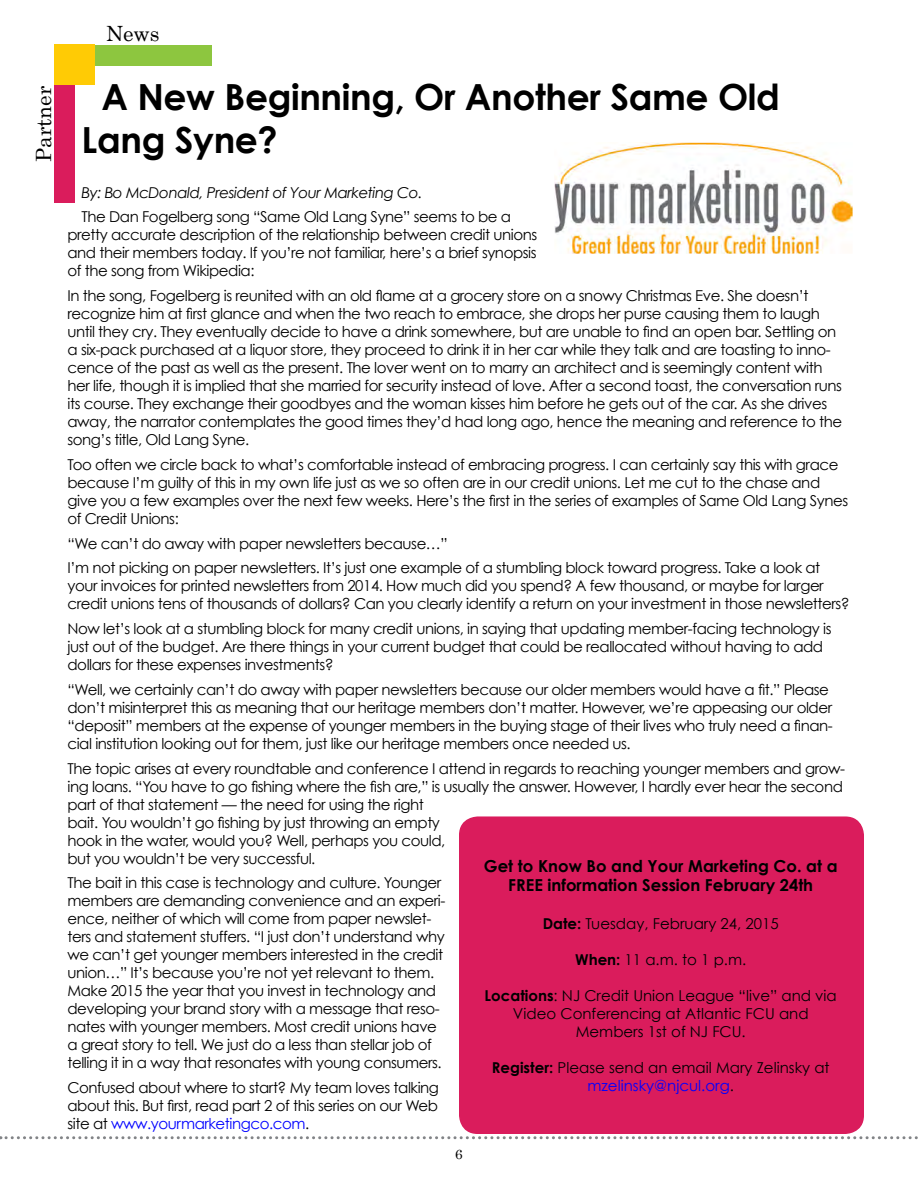
<style>
.page{position:relative;width:918px;height:1188px;background:#fff}
.page>*{position:absolute;margin:0;border:0;box-sizing:border-box;transform-origin:0 0}
.t1{font:700 36px/43.2px "Century Gothic";letter-spacing:-.01em;color:#000}
.t2{font:21px "Century";color:#000}
.t3{font:700 16.5px/19.8px "Century Gothic";color:#000;text-align:center}
.t4{font:15px/18px "Century Gothic";letter-spacing:-.03em;color:#000}
.t5{font:15px/18px "Century Gothic";color:#000;text-align:center}
.t6{font:italic 15px "Century Gothic";letter-spacing:-.03em;color:#000}
.t7{font:13.5px "Century";color:#000}
.s1{color:#00f}
.s2{font-weight:700}
</style>
<div class="page">
<svg style="left:0;top:1136px;width:918px;height:3px"></svg>
<div style="left:55px;top:45px;width:20px;height:158px;background:#da1c5c"></div>
<div style="left:55px;top:45px;width:157px;height:20px;background:#8dc63f"></div>
<div style="left:54px;top:45px;width:41px;height:40px;background:#ffcb05"></div>
<img style="left:554px;top:142px;width:298px;height:112px">
<div style="left:460px;top:817px;width:403px;height:316px;background:#da1c5c;border-radius:18px"></div>
<div style="left:459px;top:816px;width:405px;height:318px;border:2px solid #da1c5c;border-radius:18px"></div>
<h2 class="t2" style="left:106px;top:16px;width:55px">News</h2>
<h2 class="t2" style="left:26px;top:162px;width:77px;rotate:-90deg">Partner</h2>
<h1 class="t1" style="left:82px;top:74px;width:700px;text-indent:20px">A New Beginning, Or Another Same Old<br>Lang Syne?</h1>
<p class="t6" style="left:82px;top:183px;width:342px">By: Bo McDonald, President of Your Marketing Co.</p>
<p class="t4" style="left:68px;top:208px;width:471px;text-indent:14px">The Dan Fogelberg song “Same Old Lang Syne” seems to be a pretty accurate description of the relationship between credit unions and their members today. If you’re not familiar, here’s a brief synopsis of the song from Wikipedia:</p>
<p class="t4" style="left:68px;top:286px;width:776px">In the song, Fogelberg is reunited with an old flame at a grocery store on a snowy Christmas Eve. She doesn’t recognize him at first glance and when the two reach to embrace, she drops her purse causing them to laugh until they cry. They eventually decide to have a drink somewhere, but are unable to find an open bar. Settling on a six-pack purchased at a liquor store, they proceed to drink it in her car while they talk and are toasting to inno&shy;cence of the past as well as the present. The lover went on to marry an architect and is seemingly content with her life, though it is implied that she married for security instead of love. After a second toast, the conversation runs its course. They exchange their goodbyes and the woman kisses him before he gets out of the car. As she drives away, the narrator contemplates the good times they’d had long ago, hence the meaning and reference to the song’s title, Old Lang Syne.</p>
<p class="t4" style="left:68px;top:455px;width:782px">Too often we circle back to what’s comfortable instead of embracing progress. I can certainly say this with grace because I’m guilty of this in my own life just as we so often are in our credit unions. Let me cut to the chase and give you a few examples over the next few weeks. Here’s the first in the series of examples of Same Old Lang Synes of Credit Unions:</p>
<p class="t4" style="left:68px;top:531px;width:754px;line-height:24.8px">“We can’t do away with paper newsletters because…”<br>I’m not picking on paper newsletters. It’s just one example of a stumbling block toward progress. Take a look at</p>
<p class="t4" style="left:68px;top:577px;width:784px">your invoices for printed newsletters from 2014. How much did you spend? A few thousand, or maybe for larger credit unions tens of thousands of dollars? Can you clearly identify a return on your investment in those newsletters?</p>
<p class="t4" style="left:68px;top:619px;width:766px">Now let’s look at a stumbling block for many credit unions, in saying that updating member-facing technology is just out of the budget. Are there things in your current budget that could be reallocated without having to add dollars for these expenses investments?</p>
<p class="t4" style="left:68px;top:680px;width:767px">“Well, we certainly can’t do away with paper newsletters because our older members would have a fit.” Please don’t misinterpret this as meaning that our heritage members don’t matter. However, we’re appeasing our older “deposit” members at the expense of younger members in the buying stage of their lives who truly need a finan&shy;cial institution looking out for them, just like our heritage members once needed us.</p>
<p class="t4" style="left:68px;top:759px;width:779px">The topic arises at every roundtable and conference I attend in regards to reaching younger members and grow&shy;ing loans. “You have to go fishing where the fish are,” is usually the answer. However, I hardly ever hear the second part of that statement — the need for using the right<br>bait. You wouldn’t go fishing by just throwing an empty<br>hook in the water, would you? Well, perhaps you could,<br>but you wouldn’t be very successful.</p>
<p class="t4" style="left:68px;top:874px;width:379px">The bait in this case is technology and culture. Younger members are demanding convenience and an experi&shy;ence, neither of which will come from paper newslet&shy;ters and statement stuffers. “I just don’t understand why we can’t get younger members interested in the credit union…” It’s because you’re not yet relevant to them.<br>Make 2015 the year that you invest in technology and developing your brand story with a message that reso&shy;nates with younger members. Most credit unions have a great story to tell. We just do a less than stellar job of telling it in a way that resonates with young consumers.</p>
<p class="t4" style="left:68px;top:1078px;width:373px;text-align:justify">Confused about where to start? My team loves talking about this. But first, read part 2 of this series on our Web site at <span class="s1">www.yourmarketingco.com</span>.</p>
<p class="t3" style="left:484px;top:855px;width:355px">Get to Know Bo and Your Marketing Co. at a<br>FREE information Session February 24th</p>
<p class="t5" style="left:543px;top:915px;width:238px"><span class="s2">Date:</span> Tuesday, February 24, 2015</p>
<p class="t4" style="left:575px;top:951px;width:173px"><span class="s2">When:</span> 11 a.m. to 1 p.m.</p>
<p class="t5" style="left:485px;top:987px;width:354px"><span class="s2">Locations</span>: NJ Credit Union League “live” and via<br>Video Conferencing at Atlantic FCU and<br>Members 1st of NJ FCU.</p>
<p class="t5" style="left:492px;top:1059px;width:339px"><span class="s2">Register:</span> Please send an email Mary Zelinsky at <span class="s1">mzelinsky@njcul.org</span>.</p>
<p class="t7" style="left:455px;top:1143px;width:9px">6</p>
</div>
